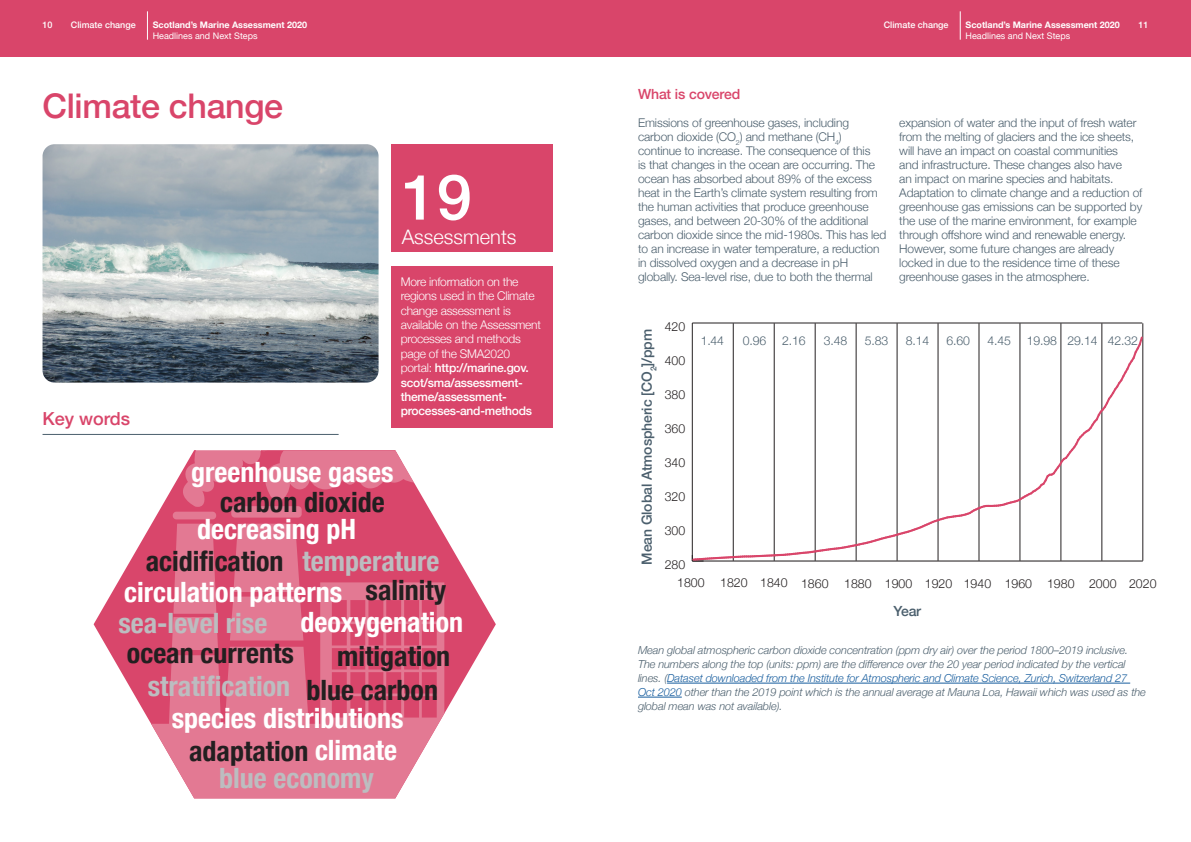
<style>
.page{position:relative;width:1191px;height:842px;background:#fff}
.page>*{position:absolute;margin:0;border:0;box-sizing:border-box;transform-origin:0 0}
.t1{font:500 63px "Helvetica Neue";color:#fff}
.t2{font:500 34px "Helvetica Neue";letter-spacing:-.01em;color:#d9456a}
.t3{font:700 condensed 28px "Helvetica Neue";color:#231f20}
.t4{font:700 condensed 28px "Helvetica Neue";color:#fff}
.t5{font:700 condensed 28px "Helvetica Neue";color:#bcbdc0}
.t6{font:300 20px "Helvetica Neue";color:#fff}
.t7{font:500 18px "Helvetica Neue";color:#d9456a}
.t8{font:500 14px "Helvetica Neue";letter-spacing:-.01em;color:#4b5f6d}
.t9{font:500 14px "Helvetica Neue";letter-spacing:-.01em;color:#d9456a}
.t10{font:300 12.5px "Helvetica Neue";color:#231f20}
.t11{font:300 12.2px "Helvetica Neue";letter-spacing:-.01em;color:#4b5f6d}
.t12{font:300 12px/14px "Helvetica Neue";letter-spacing:-.01em;color:#4b5f6d}
.t13{font:300 12px/14.4px "Helvetica Neue";letter-spacing:-.02em;color:#fff}
.t14{font:italic 300 11px/14px "Helvetica Neue";letter-spacing:-.01em;color:#4b5f6d}
.t15{font:700 9px "Helvetica Neue";color:#fff}
.t16{font:9px "Helvetica Neue";color:#fff}
.t17{font:500 9px "Helvetica Neue";color:#fff}
.s1{font-weight:500}
.s2{color:#fff}
.s3{color:#175d9e}
</style>
<div class="page">
<div style="left:0;top:0;width:1191px;height:57px;background:#d9456a"></div>
<svg style="left:959px;top:11px;width:1px;height:29px"></svg>
<svg style="left:147px;top:11px;width:1px;height:29px"></svg>
<hr style="left:667px;top:683px;width:463px;height:1px;background:#175d9e">
<hr style="left:638px;top:697px;width:44px;height:1px;background:#175d9e">
<svg style="left:94px;top:482px;width:402px;height:242px;fill:#d9466b"></svg>
<div style="left:173px;top:512px;width:43px;height:7px;background:#e37993;border-radius:4px"></div>
<div style="left:231px;top:506px;width:71px;height:12px;background:#e37993;border-radius:4px"></div>
<svg style="left:151px;top:582px;width:293px;height:216px;background:#e1728e"></svg>
<svg style="left:230px;top:524px;width:73px;height:116px;background:#e1718d"></svg>
<svg style="left:172px;top:524px;width:46px;height:126px;background:#e1718d"></svg>
<svg style="left:173px;top:450px;width:241px;height:57px;background:#e06a87"></svg>
<hr style="left:43px;top:434px;width:295px;height:1px;background:#4b5f6d">
<div style="left:391px;top:144px;width:162px;height:108px;background:#d9456a"></div>
<img style="left:43px;top:144px;width:335px;height:239px">
<hr style="left:733px;top:323px;width:1px;height:238px;background:#231f20">
<hr style="left:774px;top:323px;width:1px;height:238px;background:#231f20">
<hr style="left:815px;top:323px;width:1px;height:238px;background:#231f20">
<hr style="left:856px;top:323px;width:1px;height:238px;background:#231f20">
<hr style="left:896px;top:323px;width:1px;height:238px;background:#231f20">
<hr style="left:937px;top:323px;width:1px;height:238px;background:#231f20">
<hr style="left:978px;top:323px;width:1px;height:238px;background:#231f20">
<hr style="left:1019px;top:323px;width:1px;height:238px;background:#231f20">
<hr style="left:1060px;top:323px;width:1px;height:238px;background:#231f20">
<hr style="left:1101px;top:323px;width:1px;height:238px;background:#231f20">
<hr style="left:1142px;top:323px;width:1px;height:238px;background:#231f20">
<hr style="left:692px;top:323px;width:1px;height:238px;background:#231f20">
<hr style="left:692px;top:323px;width:450px;height:1px;background:#231f20">
<svg style="left:692px;top:335px;width:452px;height:226px"></svg>
<div style="left:391px;top:266px;width:162px;height:161px;background:#d9456a"></div>
<p class="t17" style="left:43px;top:18px;width:12px">10</p>
<p class="t15" style="left:965px;top:18px;width:156px">Scotland’s Marine Assessment 2020</p>
<p class="t17" style="left:1138px;top:18px;width:12px">11</p>
<p class="t16" style="left:965px;top:29px;width:106px">Headlines and Next Steps</p>
<p class="t17" style="left:71px;top:17px;width:66px">Climate change</p>
<p class="t17" style="left:883px;top:17px;width:66px">Climate change</p>
<p class="t15" style="left:153px;top:18px;width:156px">Scotland’s Marine Assessment 2020</p>
<p class="t16" style="left:153px;top:29px;width:106px">Headlines and Next Steps</p>
<p class="t2" style="left:43px;top:79px;width:242px">Climate change</p>
<p class="t7" style="left:43px;top:404px;width:89px">Key words</p>
<p class="t1" style="left:402px;top:147px;width:72px">19</p>
<p class="t6" style="left:402px;top:220px;width:116px">Assessments</p>
<p class="t13" style="left:401px;top:273px;width:142px">More information on the regions used in the Climate change assessment is available on the Assessment processes and methods page of the SMA2020 portal: <span class="s1">http://marine.gov. scot/sma/assessment&shy;theme/assessment&shy;processes-and-methods</span></p>
<p class="t4" style="left:191px;top:449px;width:204px">greenhouse gases</p>
<p class="t4" style="left:197px;top:506px;width:161px">decreasing pH</p>
<p class="t5" style="left:302px;top:537px;width:138px">temperature</p>
<p class="t4" style="left:124px;top:568px;width:220px">circulation patterns</p>
<p class="t3" style="left:220px;top:479px;width:166px">carbon dioxide</p>
<p class="t3" style="left:146px;top:537px;width:139px">acidification</p>
<p class="t3" style="left:365px;top:567px;width:82px">salinity</p>
<p class="t4" style="left:300px;top:598px;width:164px">deoxygenation</p>
<p class="t5" style="left:118px;top:600px;width:150px">sea-level rise</p>
<p class="t3" style="left:127px;top:630px;width:168px">ocean currents</p>
<p class="t3" style="left:337px;top:632px;width:114px">mitigation</p>
<p class="t3" style="left:306px;top:666px;width:133px">blue carbon</p>
<p class="t5" style="left:148px;top:663px;width:144px">stratification</p>
<p class="t4" style="left:172px;top:694px;width:233px">species distributions</p>
<p class="t5" style="left:219px;top:755px;width:156px">blue economy</p>
<p class="t3" style="left:189px;top:728px;width:209px">adaptation <span class="s2">climate</span></p>
<p class="t9" style="left:638px;top:82px;width:104px">What is covered</p>
<p class="t12" style="left:638px;top:115px;width:250px">Emissions of greenhouse gases, including carbon dioxide (CO<sub>2</sub>) and methane (CH<sub>4</sub>) continue to increase. The consequence of this<br>is that changes in the ocean are occurring. The ocean has absorbed about 89% of the excess heat in the Earth’s climate system resulting from the human activities that produce greenhouse gases, and between 20-30% of the additional carbon dioxide since the mid-1980s. This has led to an increase in water temperature, a reduction in dissolved oxygen and a decrease in pH globally. Sea-level rise, due to both the thermal</p>
<p class="t12" style="left:899px;top:115px;width:245px">expansion of water and the input of fresh water from the melting of glaciers and the ice sheets, will have an impact on coastal communities<br>and infrastructure. These changes also have<br>an impact on marine species and habitats.<br>Adaptation to climate change and a reduction of greenhouse gas emissions can be supported by the use of the marine environment, for example through offshore wind and renewable energy.<br>However, some future changes are already locked in due to the residence time of these greenhouse gases in the atmosphere.</p>
<p class="t8" style="left:635px;top:564px;width:237px;rotate:-90deg">Mean Global Atmospheric [CO<sub>2</sub>]/ppm</p>
<p class="t10" style="left:664px;top:316px;width:22px">420</p>
<p class="t10" style="left:664px;top:350px;width:22px">400</p>
<p class="t10" style="left:664px;top:384px;width:22px">380</p>
<p class="t10" style="left:664px;top:418px;width:22px">360</p>
<p class="t10" style="left:664px;top:452px;width:22px">340</p>
<p class="t10" style="left:664px;top:486px;width:22px">320</p>
<p class="t10" style="left:664px;top:520px;width:22px">300</p>
<p class="t10" style="left:664px;top:554px;width:22px">280</p>
<p class="t11" style="left:700px;top:331px;width:25px">1.44</p>
<p class="t11" style="left:743px;top:331px;width:25px">0.96</p>
<p class="t11" style="left:782px;top:331px;width:25px">2.16</p>
<p class="t11" style="left:824px;top:331px;width:25px">3.48</p>
<p class="t11" style="left:865px;top:331px;width:25px">5.83</p>
<p class="t11" style="left:905px;top:331px;width:25px">8.14</p>
<p class="t11" style="left:946px;top:331px;width:25px">6.60</p>
<p class="t11" style="left:987px;top:331px;width:25px">4.45</p>
<p class="t11" style="left:1026px;top:331px;width:32px">19.98</p>
<p class="t11" style="left:1067px;top:331px;width:32px">29.14</p>
<p class="t11" style="left:1108px;top:331px;width:32px">42.32</p>
<p class="t10" style="left:677px;top:572px;width:29px">1800</p>
<p class="t10" style="left:720px;top:572px;width:110px">1820 1840 1860</p>
<p class="t10" style="left:844px;top:573px;width:314px">1880 1900 1920 1940 1960 1980 2000 2020</p>
<p class="t8" style="left:893px;top:600px;width:29px">Year</p>
<p class="t14" style="left:638px;top:642px;width:509px">Mean global atmospheric carbon dioxide concentration (ppm dry air) over the period 1800–2019 inclusive.<br>The numbers along the top (units: ppm) are the difference over the 20 year period indicated by the vertical lines. (<span class="s3">Dataset downloaded from the Institute for Atmospheric and Climate Science, Zurich, Switzerland 27<br>Oct 2020</span> other than the 2019 point which is the annual average at Mauna Loa, Hawaii which was used as the global mean was not available).</p>
</div>
